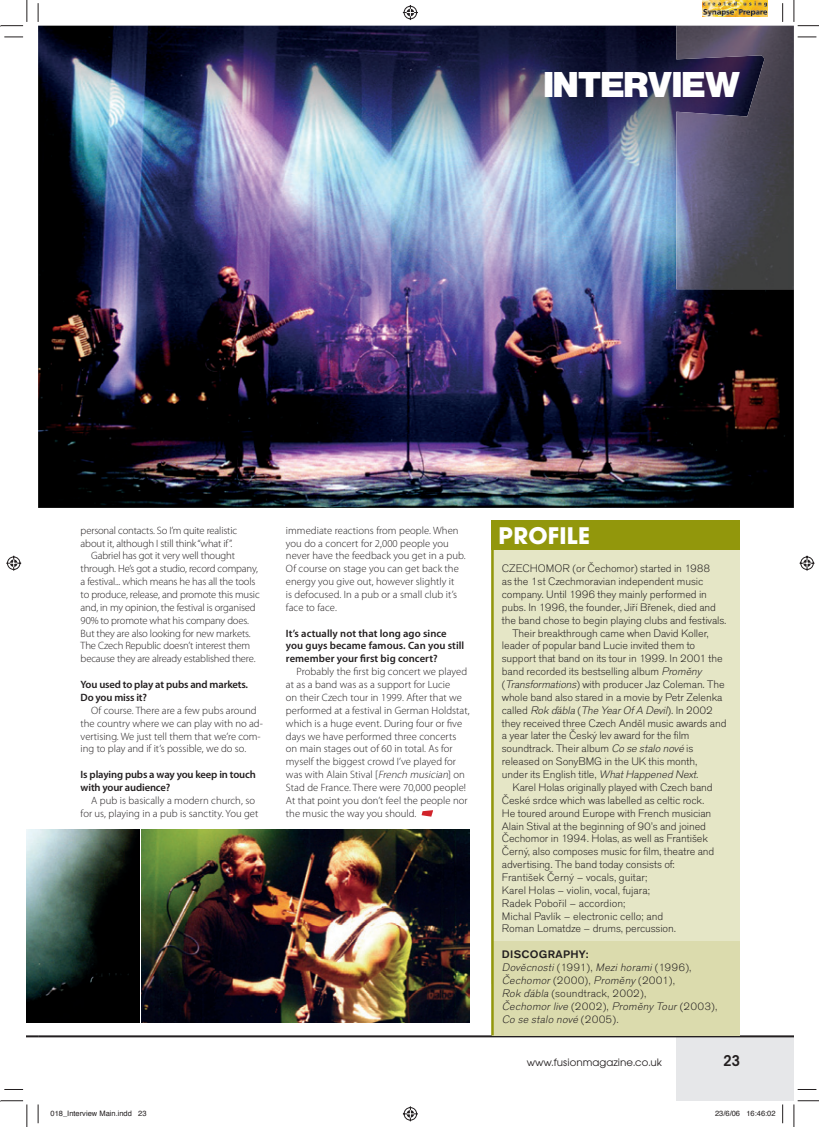
<style>
.page{position:relative;width:819px;height:1127px;background:#fff}
.page>*{position:absolute;margin:0;border:0;box-sizing:border-box;transform-origin:0 0}
.t1{font:37.5px "Nimbus Sans POT Blac";letter-spacing:.01em;color:#fff}
.t2{font:700 25px "Avant Gar Got Itc TOT";letter-spacing:.015em;color:#fff}
.t3{font:600 condensed 15px "Avant Garde";color:#231f20}
.t4{font:300 11.38px "Accius TOT";letter-spacing:-.01em;color:#231f20;scale:1.07 1}
.t5{font:italic 300 11.38px/12.9px "Accius TOT";color:#231f20;scale:1.07 1}
.t6{font:11.25px "Avant Gar Got Itc TOT Boo";color:#231f20}
.t7{font:300 10.62px/12.9px "Myriad Pro";color:#231f20}
.t8{font:600 10.62px "Myriad Pro";letter-spacing:-.01em;color:#231f20}
.t9{font:7.5px "Helvetica";color:#231f20}
.s1{font-style:italic}
.s2{font-style:normal}
.s3{font-weight:500;font-style:normal}
</style>
<div class="page">
<img style="left:702px;top:1px;width:65px;height:16px">
<svg style="left:27px;top:1035px;width:11px;height:2px"></svg>
<div style="left:676px;top:1037px;width:117px;height:64px;background:#e6e7e9"></div>
<hr style="left:38px;top:1035px;width:755px;height:2px;background:#231f20">
<img style="left:38px;top:26px;width:755px;height:482px">
<svg style="left:421px;top:810px;width:12px;height:7px"></svg>
<div style="left:491px;top:540px;width:249px;height:444px;background:#e5e6c6"></div>
<img style="left:676px;top:26px;width:117px;height:263px">
<img style="left:27px;top:829px;width:112px;height:193px">
<img style="left:142px;top:829px;width:328px;height:193px">
<div style="left:491px;top:521px;width:249px;height:29px;background:#92970c"></div>
<div style="left:492px;top:941px;width:248px;height:94px;background:#dbdbad"></div>
<hr style="left:491px;top:534px;width:2px;height:501px;background:#92970c">
<svg style="left:4px;top:36px;width:19px;height:2px"></svg>
<svg style="left:797px;top:36px;width:19px;height:2px"></svg>
<svg style="left:4px;top:1089px;width:19px;height:1px"></svg>
<svg style="left:797px;top:1089px;width:19px;height:1px"></svg>
<svg style="left:37px;top:3px;width:2px;height:19px"></svg>
<svg style="left:37px;top:1104px;width:2px;height:19px"></svg>
<svg style="left:782px;top:3px;width:1px;height:19px"></svg>
<svg style="left:782px;top:1104px;width:1px;height:19px"></svg>
<svg style="left:0;top:0;width:28px;height:27px"></svg>
<svg style="left:0;top:1100px;width:28px;height:27px"></svg>
<svg style="left:793px;top:0;width:26px;height:26px"></svg>
<svg style="left:793px;top:1100px;width:26px;height:27px"></svg>
<svg style="left:402px;top:5px;width:16px;height:15px"></svg>
<svg style="left:402px;top:1106px;width:16px;height:16px"></svg>
<svg style="left:6px;top:555px;width:16px;height:16px"></svg>
<svg style="left:799px;top:555px;width:16px;height:16px"></svg>
<p class="t1" style="left:544px;top:66px;width:197px">INTERVIEW</p>
<p class="t7" style="left:81px;top:524px;width:158px">personal contacts. So I’m quite realistic</p>
<p class="t7" style="left:81px;top:537px;width:153px">about it, although I still think “what if”.</p>
<p class="t7" style="left:91px;top:549px;width:145px">Gabriel has got it very well thought</p>
<p class="t7" style="left:81px;top:562px;width:179px">through. He’s got a studio, record company,</p>
<p class="t7" style="left:81px;top:575px;width:176px">a festival... which means he has all the tools</p>
<p class="t7" style="left:81px;top:588px;width:180px">to produce, release, and promote this music</p>
<p class="t7" style="left:81px;top:601px;width:176px">and, in my opinion, the festival is organised</p>
<p class="t7" style="left:81px;top:614px;width:170px">90% to promote what his company does.</p>
<p class="t7" style="left:81px;top:627px;width:171px">But they are also looking for new markets.</p>
<p class="t7" style="left:81px;top:640px;width:171px">The Czech Republic doesn’t interest them</p>
<p class="t7" style="left:81px;top:652px;width:176px">because they are already established there.</p>
<p class="t8" style="left:81px;top:678px;width:169px">You used to play at pubs and markets.</p>
<p class="t8" style="left:81px;top:691px;width:68px">Do you miss it?</p>
<p class="t7" style="left:91px;top:704px;width:167px">Of course. There are a few pubs around</p>
<p class="t7" style="left:81px;top:717px;width:184px">the country where we can play with no ad-</p>
<p class="t7" style="left:81px;top:730px;width:182px">vertising. We just tell them that we’re com-</p>
<p class="t7" style="left:81px;top:742px;width:167px">ing to play and if it’s possible, we do so.</p>
<p class="t8" style="left:81px;top:769px;width:177px">Is playing pubs a way you keep in touch</p>
<p class="t8" style="left:81px;top:781px;width:91px">with your audience?</p>
<p class="t7" style="left:91px;top:794px;width:165px">A pub is basically a modern church, so</p>
<p class="t7" style="left:81px;top:807px;width:179px">for us, playing in a pub is sanctity. You get</p>
<p class="t7" style="left:286px;top:524px;width:181px">immediate reactions from people. When you do a concert for 2,000 people you never have the feedback you get in a pub.<br>Of course on stage you can get back the energy you give out, however slightly it<br>is defocused. In a pub or a small club it’s face to face.</p>
<p class="t8" style="left:286px;top:627px;width:162px">It’s actually not that long ago since</p>
<p class="t8" style="left:286px;top:640px;width:180px">you guys became famous. Can you still</p>
<p class="t8" style="left:286px;top:653px;width:153px">remember your first big concert?</p>
<p class="t7" style="left:296px;top:665px;width:172px">Probably the first big concert we played</p>
<p class="t7" style="left:286px;top:678px;width:166px">at as a band was as a support for Lucie</p>
<p class="t7" style="left:286px;top:691px;width:178px">on their Czech tour in 1999. After that we</p>
<p class="t7" style="left:286px;top:704px;width:185px">performed at a festival in German Holdstat,</p>
<p class="t7" style="left:286px;top:717px;width:178px">which is a huge event. During four or five</p>
<p class="t7" style="left:286px;top:730px;width:172px">days we have performed three concerts</p>
<p class="t7" style="left:286px;top:742px;width:168px">on main stages out of 60 in total. As for</p>
<p class="t7" style="left:286px;top:755px;width:172px">myself the biggest crowd I’ve played for</p>
<p class="t7" style="left:286px;top:768px;width:180px">was with Alain Stival [<span class="s1">French musician</span>] on</p>
<p class="t7" style="left:286px;top:781px;width:182px">Stad de France. There were 70,000 people!</p>
<p class="t7" style="left:286px;top:794px;width:183px">At that point you don’t feel the people nor</p>
<p class="t7" style="left:286px;top:807px;width:132px">the music the way you should.</p>
<p class="t2" style="left:498px;top:520px;width:93px">PROFILE</p>
<p class="t4" style="left:502px;top:562px;width:196px">CZECHOMOR (or Čechomor) started in 1988</p>
<p class="t4" style="left:502px;top:575px;width:190px">as the 1st Czechmoravian independent music</p>
<p class="t4" style="left:502px;top:588px;width:193px">company. Until 1996 they mainly performed in</p>
<p class="t4" style="left:502px;top:601px;width:202px">pubs. In 1996, the founder, Jiří Břenek, died and</p>
<p class="t4" style="left:502px;top:614px;width:211px">the band chose to begin playing clubs and festivals.</p>
<p class="t4" style="left:512px;top:626px;width:185px">Their breakthrough came when David Koller,</p>
<p class="t4" style="left:502px;top:639px;width:182px">leader of popular band Lucie invited them to</p>
<p class="t4" style="left:502px;top:652px;width:208px">support that band on its tour in 1999. In 2001 the</p>
<p class="t4" style="left:502px;top:665px;width:188px">band recorded its bestselling album <span class="s1">Proměny</span></p>
<p class="t4" style="left:502px;top:678px;width:210px">(<span class="s1">Transformations</span>) with producer Jaz Coleman. The</p>
<p class="t4" style="left:502px;top:691px;width:208px">whole band also stared in a movie by Petr Zelenka</p>
<p class="t5" style="left:502px;top:704px;width:199px"><span class="s2">c a l l e d</span> Rok ďábla <span class="s2">(</span> The YearOfA Devil<span class="s2">) . I n 2 0 0 2</span></p>
<p class="t4" style="left:502px;top:716px;width:211px">they received three Czech Anděl music awards and</p>
<p class="t4" style="left:502px;top:729px;width:177px">a year later the Český lev award for the film</p>
<p class="t4" style="left:502px;top:742px;width:180px">soundtrack. Their album <span class="s1">Co se stalo nové</span> is</p>
<p class="t4" style="left:502px;top:755px;width:184px">released on SonyBMG in the UK this month,</p>
<p class="t4" style="left:502px;top:768px;width:185px">under its English title, <span class="s1">WhatHappened Next</span>.</p>
<p class="t4" style="left:512px;top:781px;width:188px">Karel Holas originally played with Czech band</p>
<p class="t4" style="left:502px;top:794px;width:191px">České srdce which was labelled as celtic rock.</p>
<p class="t4" style="left:502px;top:806px;width:197px">He toured around Europe with French musician</p>
<p class="t4" style="left:502px;top:819px;width:192px">Alain Stival at the beginning of 90’s and joined</p>
<p class="t4" style="left:502px;top:832px;width:194px">Čechomor in 1994. Holas, as well as František</p>
<p class="t4" style="left:502px;top:845px;width:200px">Černý, also composes music for film, theatre and</p>
<p class="t4" style="left:502px;top:858px;width:163px">advertising. The band today consists of:</p>
<p class="t4" style="left:502px;top:871px;width:137px">František Černý – vocals, guitar;</p>
<p class="t4" style="left:502px;top:884px;width:140px">Karel Holas – violin, vocal, fujara;</p>
<p class="t4" style="left:502px;top:897px;width:117px">Radek Pobořil – accordion;</p>
<p class="t4" style="left:502px;top:909px;width:152px">Michal Pavlík – electronic cello; and</p>
<p class="t4" style="left:502px;top:922px;width:164px">Roman Lomatdze – drums, percussion.</p>
<p class="t5" style="left:502px;top:948px;width:203px"><span class="s3">DISCOGRAPHY:<br></span>Dověcnosti<span class="s2">( 19 91 ) ,</span> Mezihorami<span class="s2">( 19 9 6 ) ,<br></span>Čechomor<span class="s2">( 2 0 0 0 ) ,</span> Proměny <span class="s2">( 2 0 01 ) ,<br></span>Rok ďábla <span class="s2">(soundtrack, 2002),<br></span>Čechomorlive <span class="s2">( 2 0 0 2 ) ,</span> Proměny Tour<span class="s2">( 2 0 0 3 ) ,<br></span>Co se stalo nové <span class="s2">( 2 0 0 5 ) .</span></p>
<p class="t6" style="left:526px;top:1056px;width:137px">www.fusionmagazine.co.uk</p>
<p class="t3" style="left:723px;top:1052px;width:18px">23</p>
<p class="t9" style="left:51px;top:1106px;width:97px">018_Interview Main.indd 23</p>
<p class="t9" style="left:715px;top:1106px;width:62px">23/6/06 16:46:02</p>
</div>
